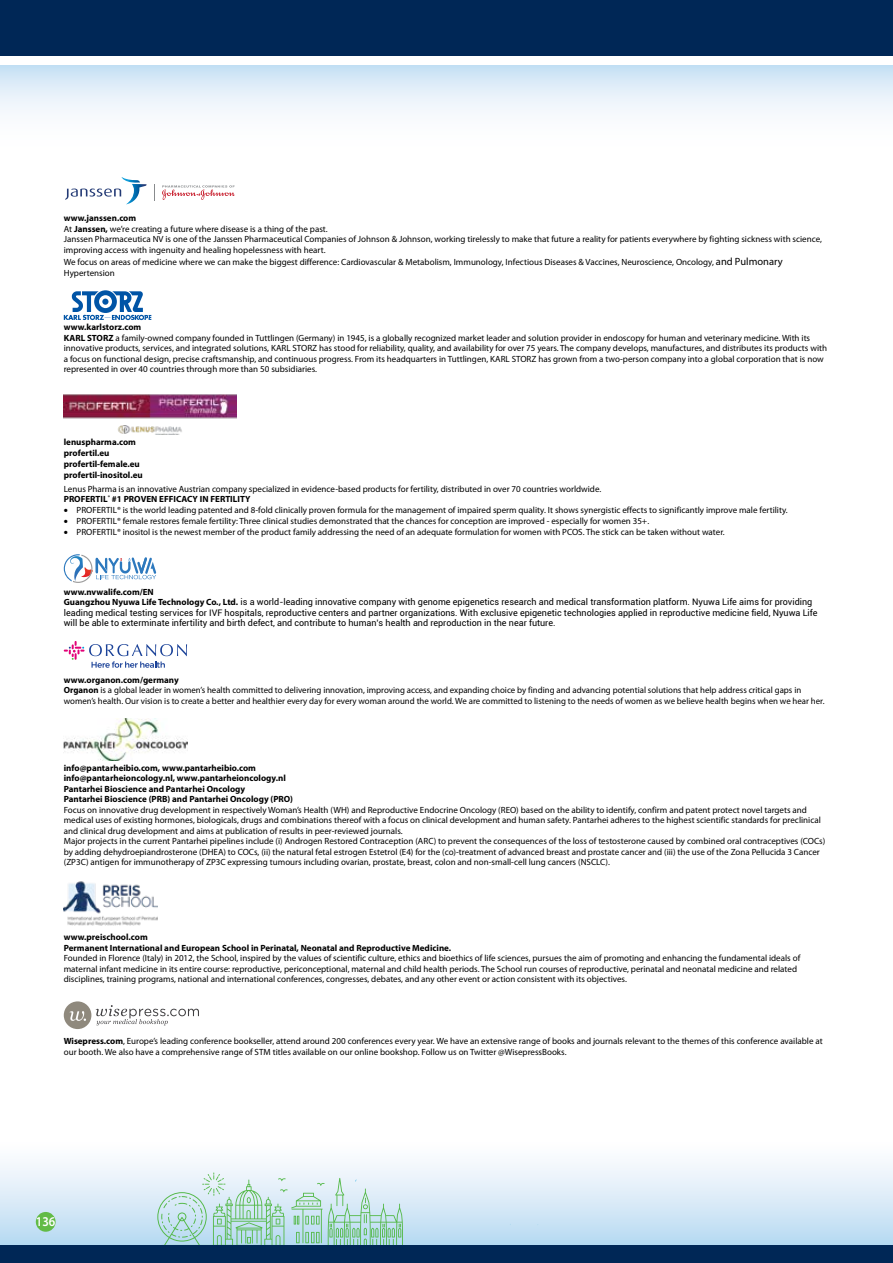
<style>
.page{position:relative;width:893px;height:1263px;background:#fff}
.page>*{position:absolute;margin:0;border:0;box-sizing:border-box;transform-origin:0 0}
.t1{font:600 13.5px "Myriad Pro";color:#fff;scale:.9 1}
.t2{font:9px/10.5px "Myriad Pro";color:#000}
.t3{font:9px/10.5px "Roboto";color:#000}
.t4{font:700 9px/10.5px "Myriad Pro";color:#000}
.s1{font-weight:700}
.s2{font-size:10.5px}
.s3{font-family:"Myriad Pro";font-weight:700}
</style>
<div class="page">
<svg style="left:0;top:1163px;width:893px;height:82px"></svg>
<svg style="left:0;top:65px;width:893px;height:47px"></svg>
<div style="left:0;top:0;width:893px;height:59px;background:#002756"></div>
<div style="left:0;top:1245px;width:893px;height:18px;background:#002756"></div>
<div style="left:0;top:56px;width:893px;height:9px;background:#fff"></div>
<svg style="left:157px;top:1172px;width:246px;height:73px;background:#c2e1dd"></svg>
<div style="left:36px;top:1212px;width:20px;height:20px;background:#62bb46;border-radius:50%"></div>
<svg style="left:162px;top:185px;width:73px;height:15px"></svg>
<svg style="left:154px;top:184px;width:1px;height:17px"></svg>
<svg style="left:65px;top:177px;width:81px;height:27px"></svg>
<svg style="left:64px;top:290px;width:87px;height:30px"></svg>
<img style="left:64px;top:394px;width:173px;height:41px">
<svg style="left:64px;top:554px;width:92px;height:29px"></svg>
<svg style="left:64px;top:641px;width:123px;height:27px"></svg>
<img style="left:64px;top:718px;width:123px;height:42px">
<img style="left:64px;top:881px;width:93px;height:45px">
<div style="left:64px;top:1001px;width:27px;height:28px;background:#8f897d;border-radius:50%"></div>
<svg style="left:70px;top:1011px;width:16px;height:10px"></svg>
<svg style="left:96px;top:1005px;width:103px;height:20px"></svg>
<p class="t2" style="left:64px;top:213px;width:760px"><span class="s1">www.janssen.com<br></span>At <span class="s1">Janssen,</span> we’re creating a future where disease is a thing of the past.<br>Janssen Pharmaceutica NV is one of the Janssen Pharmaceutical Companies of Johnson &amp; Johnson, working tirelessly to make that future a reality for patients everywhere by fighting sickness with science, improving access with ingenuity and healing hopelessness with heart.</p>
<p class="t2" style="left:64px;top:257px;width:720px">We focus on areas of medicine where we can make the biggest difference: Cardiovascular &amp; Metabolism, Immunology, Infectious Diseases &amp; Vaccines, Neuroscience, Oncology, <span class="s2">and Pulmonary<br></span>Hypertension</p>
<p class="t2" style="left:64px;top:322px;width:765px"><span class="s1">www.karlstorz.com<br>KARL STORZ</span> a family-owned company founded in Tuttlingen (Germany) in 1945, is a globally recognized market leader and solution provider in endoscopy for human and veterinary medicine. With its innovative products, services, and integrated solutions, KARL STORZ has stood for reliability, quality, and availability for over 75 years. The company develops, manufactures, and distributes its products with a focus on functional design, precise craftsmanship, and continuous progress. From its headquarters in Tuttlingen, KARL STORZ has grown from a two-person company into a global corporation that is now represented in over 40 countries through more than 50 subsidiaries.</p>
<p class="t4" style="left:64px;top:437px;width:80px">lenuspharma.com profertil.eu profertil-female.eu profertil-inositol.eu</p>
<p class="t2" style="left:64px;top:483px;width:539px">Lenus Pharma is an innovative Austrian company specialized in evidence-based products for fertility, distributed in over 70 countries worldwide.<br><span class="s1">PROFERTIL</span><sup>®</sup> <span class="s1">#1 PROVEN EFFICACY IN FERTILITY</span></p>
<p class="t2" style="left:64px;top:505px;width:725px">• PROFERTIL® is the world leading patented and 8-fold clinically proven formula for the management of impaired sperm quality. It shows synergistic effects to significantly improve male fertility.</p>
<p class="t2" style="left:64px;top:516px;width:587px">• PROFERTIL® female restores female fertility: Three clinical studies demonstrated that the chances for conception are improved - especially for women 35+.</p>
<p class="t2" style="left:64px;top:526px;width:662px">• PROFERTIL® inositol is the newest member of the product family addressing the need of an adequate formulation for women with PCOS. The stick can be taken without water.</p>
<p class="t4" style="left:64px;top:586px;width:92px">www.nvwalife.com/EN</p>
<p class="t3" style="left:64px;top:596px;width:755px"><span class="s3">Guangzhou Nyuwa Life Technology Co., Ltd.</span> is a world-leading innovative company with genome epigenetics research and medical transformation platform. Nyuwa Life aims for providing leading medical testing services for IVF hospitals, reproductive centers and partner organizations. With exclusive epigenetic technologies applied in reproductive medicine field, Nyuwa Life will be able to exterminate infertility and birth defect, and contribute to human’s health and reproduction in the near future.</p>
<p class="t2" style="left:64px;top:674px;width:762px"><span class="s1">www.organon.com/germany<br>Organon</span> is a global leader in women’s health committed to delivering innovation, improving access, and expanding choice by finding and advancing potential solutions that help address critical gaps in women’s health. Our vision is to create a better and healthier every day for every woman around the world. We are committed to listening to the needs of women as we believe health begins when we hear her.</p>
<p class="t4" style="left:64px;top:762px;width:231px">info@pantarheibio.com, www.pantarheibio.com info@pantarheioncology.nl, www.pantarheioncology.nl Pantarhei Bioscience and Pantarhei Oncology<br>Pantarhei Bioscience (PRB) and Pantarhei Oncology (PRO)</p>
<p class="t2" style="left:64px;top:804px;width:763px">Focus on innovative drug development in respectively Woman’s Health (WH) and Reproductive Endocrine Oncology (REO) based on the ability to identify, confirm and patent protect novel targets and medical uses of existing hormones, biologicals, drugs and combinations thereof with a focus on clinical development and human safety. Pantarhei adheres to the highest scientific standards for preclinical and clinical drug development and aims at publication of results in peer-reviewed journals.<br>Major projects in the current Pantarhei pipelines include (i) Androgen Restored Contraception (ARC) to prevent the consequences of the loss of testosterone caused by combined oral contraceptives (COCs) by adding dehydroepiandrosterone (DHEA) to COCs, (ii) the natural fetal estrogen Estetrol (E4) for the (co)-treatment of advanced breast and prostate cancer and (iii) the use of the Zona Pellucida 3 Cancer (ZP3C) antigen for immunotherapy of ZP3C expressing tumours including ovarian, prostate, breast, colon and non-small-cell lung cancers (NSCLC).</p>
<p class="t4" style="left:64px;top:931px;width:389px">www.preischool.com<br>Permanent International and European School in Perinatal, Neonatal and Reproductive Medicine.</p>
<p class="t2" style="left:64px;top:953px;width:738px">Founded in Florence (Italy) in 2012, the School, inspired by the values of scientific culture, ethics and bioethics of life sciences, pursues the aim of promoting and enhancing the fundamental ideals of maternal infant medicine in its entire course: reproductive, periconceptional, maternal and child health periods. The School run courses of reproductive, perinatal and neonatal medicine and related disciplines, training programs, national and international conferences, congresses, debates, and any other event or action consistent with its objectives.</p>
<p class="t2" style="left:64px;top:1036px;width:760px"><span class="s1">Wisepress.com</span>, Europe’s leading conference bookseller, attend around 200 conferences every year. We have an extensive range of books and journals relevant to the themes of this conference available at our booth. We also have a comprehensive range of STM titles available on our online bookshop. Follow us on Twitter @WisepressBooks.</p>
<h1 class="t1" style="left:36px;top:1213px;width:23px">136</h1>
</div>
